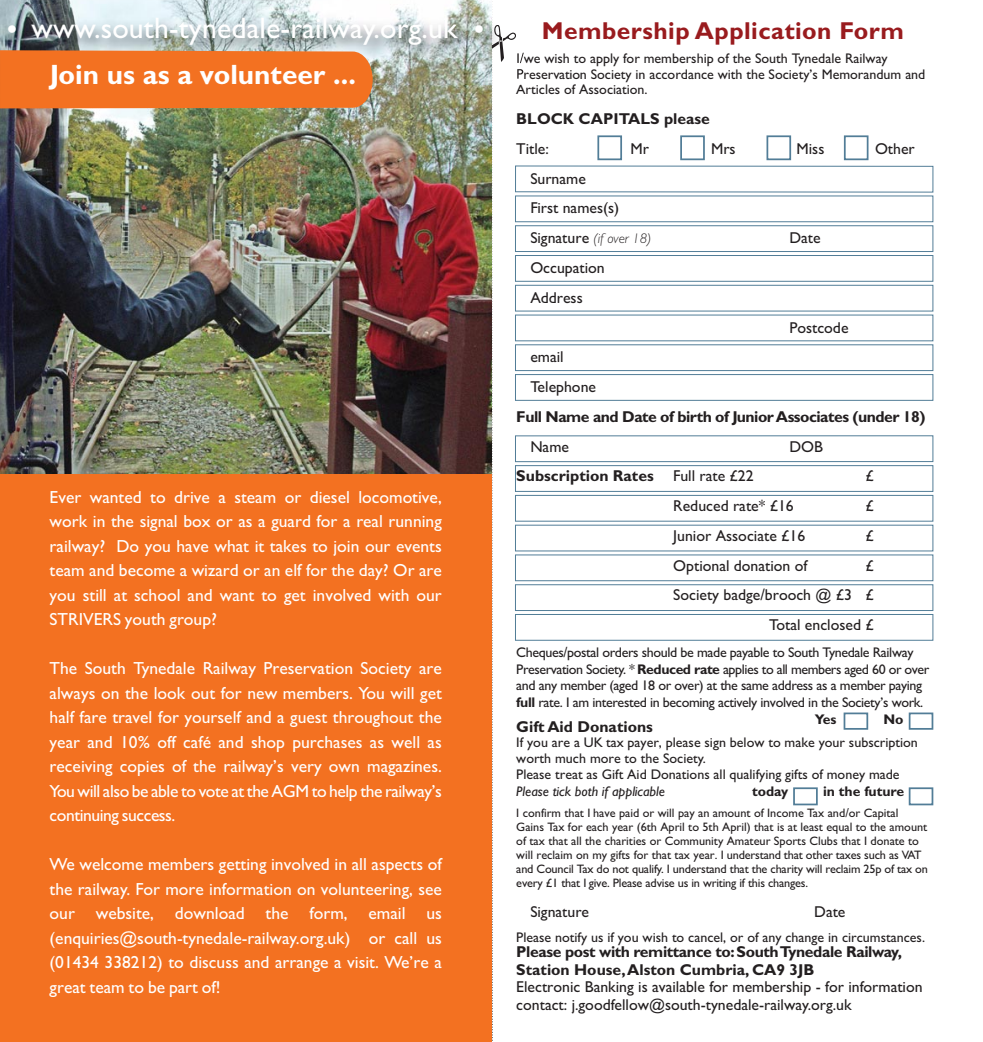
<style>
.page{position:relative;width:983px;height:1042px;background:#fff}
.page>*{position:absolute;margin:0;border:0;box-sizing:border-box;transform-origin:0 0}
.t1{font:29.75px "Gill Sans";letter-spacing:.005em;color:#fff}
.t2{font:700 28px "Gill Sans";color:#fff}
.t3{font:700 24.5px "Gill Sans";letter-spacing:.02em;color:#991b1e}
.t4{font:17.5px/24.5px "Gill Sans";color:#fff;text-align:justify}
.t5{font:15.75px/29.8px "Gill Sans";color:#231f20}
.t6{font:700 15.75px/17.5px "Gill Sans";letter-spacing:-.025em;color:#231f20}
.t7{font:700 15.75px "Gill Sans";color:#231f20}
.t8{font:14px/15.8px "Gill Sans";color:#231f20}
.t9{font:14px/16.6px "Gill Sans";letter-spacing:-.025em;color:#231f20}
.t10{font:italic 14px "Gill Sans";color:#231f20}
.t11{font:700 14px "Gill Sans";color:#231f20}
.t12{font:italic 300 14px "Gill Sans";color:#231f20}
.t13{font:12.25px/14px "Gill Sans";color:#231f20}
.s1{font-weight:700;font-size:26.25px}
.s2{font-weight:400;font-style:normal;font-size:15.75px}
.s3{font-weight:400}
.s4{font-weight:700}
</style>
<div class="page">
<div style="left:515px;top:166px;width:418px;height:27px;border:1px solid #527d97"></div>
<svg style="left:596px;top:135px;width:337px;height:671px"></svg>
<svg style="left:523px;top:195px;width:410px;height:446px"></svg>
<img style="left:0;top:0;width:490px;height:473px">
<img style="left:0;top:4px;width:490px;height:81px">
<div style="left:0;top:474px;width:491px;height:568px;background:#f37121"></div>
<div style="left:0;top:50px;width:372px;height:58px;background:#f37121"></div>
<svg style="left:490px;top:1px;width:33px;height:1041px"></svg>
<h1 class="t1" style="left:7px;top:17px;width:477px"><span class="s1">•</span> www.south-tynedale-railway.org.uk <span class="s1">•</span></h1>
<h2 class="t2" style="left:50px;top:65px;width:308px">Join us as a volunteer ...</h2>
<p class="t4" style="left:50px;top:486px;width:393px">Ever wanted to drive a steam or diesel locomotive, work in the signal box or as a guard for a real running railway? Do you have what it takes to join our events team and become a wizard or an elf for the day? Or are you still at school and want to get involved with our STRIVERS youth group?</p>
<p class="t4" style="left:50px;top:658px;width:394px">The South Tynedale Railway Preservation Society are always on the look out for new members. You will get half fare travel for yourself and a guest throughout the year and 10% off café and shop purchases as well as receiving copies of the railway’s very own magazines.<br>You will also be able to vote at the AGM to help the railway’s continuing success.</p>
<p class="t4" style="left:50px;top:854px;width:393px">We welcome members getting involved in all aspects of the railway. For more information on volunteering, see our website, download the form, email us (enquiries@south-tynedale-railway.org.uk) or call us (01434 338212) to discuss and arrange a visit. We’re a great team to be part of!</p>
<h3 class="t3" style="left:542px;top:22px;width:363px">Membership Application Form</h3>
<p class="t8" style="left:516px;top:52px;width:410px">I/we wish to apply for membership of the South Tynedale Railway<br>Preservation Society in accordance with the Society’s Memorandum and<br>Articles of Association.</p>
<p class="t7" style="left:516px;top:113px;width:195px">BLOCK CAPITALS please</p>
<p class="t5" style="left:516px;top:135px;width:34px">Title:</p>
<p class="t5" style="left:630px;top:135px;width:20px">Mr</p>
<p class="t5" style="left:711px;top:135px;width:26px">Mrs</p>
<p class="t5" style="left:796px;top:135px;width:29px">Miss</p>
<p class="t5" style="left:874px;top:135px;width:41px">Other</p>
<p class="t5" style="left:530px;top:165px;width:90px">Surname<br>First names(s)</p>
<p class="t12" style="left:530px;top:234px;width:122px"><span class="s2">Signature</span> (if over 18)</p>
<p class="t5" style="left:789px;top:225px;width:33px">Date</p>
<p class="t5" style="left:530px;top:254px;width:76px">Occupation<br>Address</p>
<p class="t5" style="left:789px;top:314px;width:61px">Postcode</p>
<p class="t5" style="left:530px;top:344px;width:67px">email<br>Telephone</p>
<p class="t6" style="left:516px;top:409px;width:410px">Full Name and Date of birth of Junior Associates (under 18)</p>
<p class="t5" style="left:530px;top:433px;width:40px">Name</p>
<p class="t5" style="left:789px;top:433px;width:35px">DOB</p>
<p class="t7" style="left:516px;top:470px;width:239px">Subscription Rates <span class="s3">Full rate £22</span></p>
<p class="t5" style="left:865px;top:463px;width:10px">£</p>
<p class="t5" style="left:673px;top:492px;width:122px">Reduced rate* £16</p>
<p class="t5" style="left:865px;top:492px;width:10px">£</p>
<p class="t5" style="left:673px;top:522px;width:134px">Junior Associate £16</p>
<p class="t5" style="left:865px;top:522px;width:10px">£</p>
<p class="t5" style="left:673px;top:552px;width:136px">Optional donation of</p>
<p class="t5" style="left:673px;top:552px;width:202px;text-align:right">£<br>Society badge/brooch @ £3 £<br>Total enclosed £</p>
<p class="t9" style="left:516px;top:646px;width:414px">Cheques/postal orders should be made payable to South Tynedale Railway Preservation Society. * <span class="s4">Reduced rate</span> applies to all members aged 60 or over and any member (aged 18 or over) at the same address as a member paying <span class="s4">full</span> rate. I am interested in becoming actively involved in the Society’s work.</p>
<p class="t7" style="left:516px;top:721px;width:138px">Gift Aid Donations</p>
<p class="t8" style="left:516px;top:736px;width:403px">If you are a UK tax payer, please sign below to make your subscription worth much more to the Society.<br>Please treat as Gift Aid Donations all qualifying gifts of money made</p>
<p class="t10" style="left:516px;top:787px;width:150px">Please tick both if applicable</p>
<p class="t11" style="left:751px;top:787px;width:38px">today</p>
<p class="t11" style="left:822px;top:787px;width:83px">in the future</p>
<p class="t13" style="left:516px;top:807px;width:413px">I confirm that I have paid or will pay an amount of Income Tax and/or Capital Gains Tax for each year (6th April to 5th April) that is at least equal to the amount of tax that all the charities or Community Amateur Sports Clubs that I donate to will reclaim on my gifts for that tax year. I understand that other taxes such as VAT and Council Tax do not qualify. I understand that the charity will reclaim 25p of tax on every £1 that I give. Please advise us in writing if this changes.</p>
<p class="t5" style="left:530px;top:898px;width:60px">Signature</p>
<p class="t5" style="left:814px;top:898px;width:33px">Date</p>
<p class="t8" style="left:516px;top:930px;width:410px">Please notify us if you wish to cancel, or of any change in circumstances.</p>
<p class="t6" style="left:516px;top:945px;width:387px">Please post with remittance to: South Tynedale Railway,<br>Station House, Alston Cumbria, CA9 3JB</p>
<p class="t5" style="left:516px;top:980px;width:408px;line-height:17.5px">Electronic Banking is available for membership - for information contact: j.goodfellow@south-tynedale-railway.org.uk</p>
<p class="t11" style="left:814px;top:715px;width:23px">Yes</p>
<p class="t11" style="left:883px;top:715px;width:22px">No</p>
</div>
